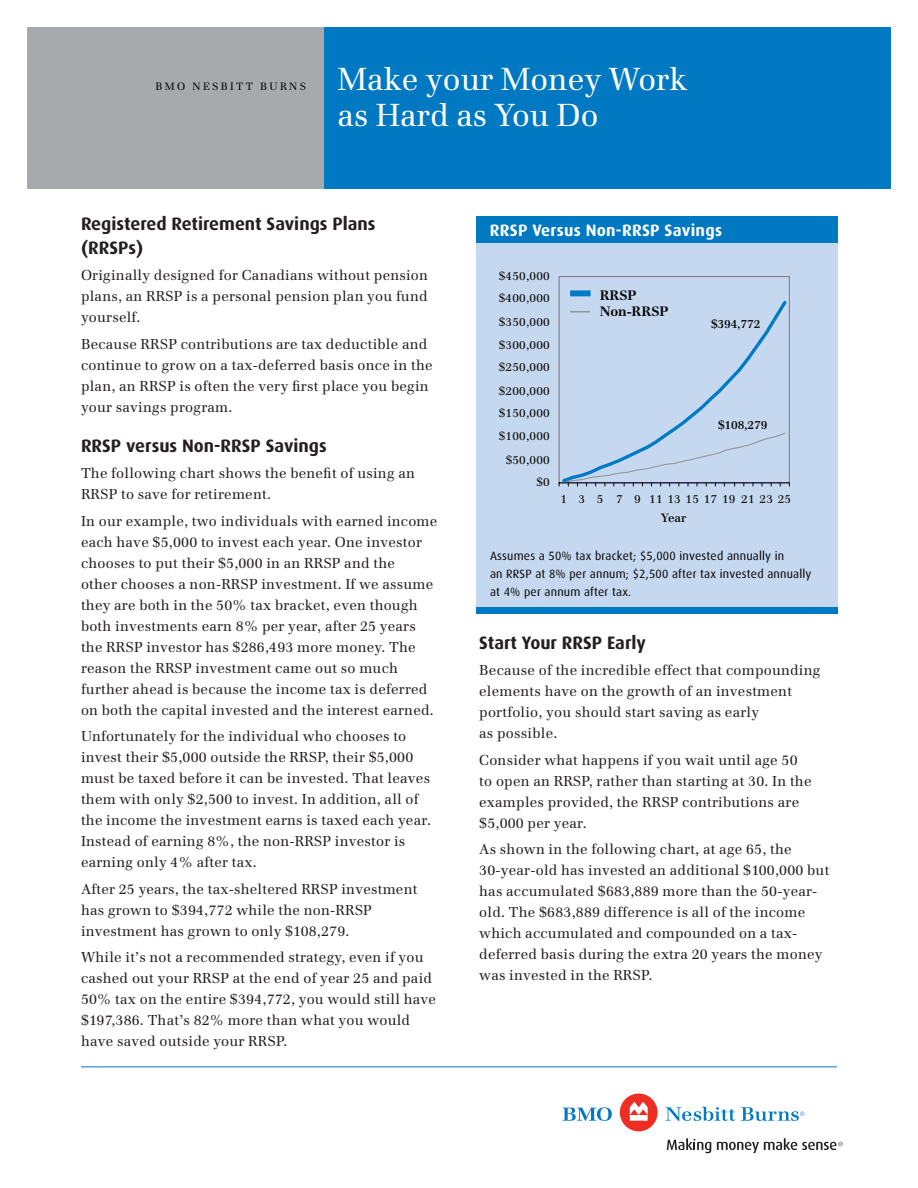
<style>
.page{position:relative;width:918px;height:1188px;background:#fff}
.page>*{position:absolute;margin:0;border:0;box-sizing:border-box;transform-origin:0 0}
.t1{font:31.5px/36px "Emona";color:#fff}
.t2{font:700 18px/24px "Dax";color:#231f20}
.t3{font:700 16.5px "Dax";letter-spacing:.015em;color:#fff}
.t4{font:14.25px/21px "Emona";letter-spacing:.015em;color:#231f20}
.t5{font:700 13.5px "Emona";letter-spacing:-.01em;color:#040503}
.t6{font:12px/18px "Dax";letter-spacing:.015em;color:#000}
.t7{font:600 12px "Emona";letter-spacing:-.01em;color:#040503}
.t8{font:11.85px/22.8px "Emona";letter-spacing:.02em;color:#040503}
.t9{font:10.5px "Emona";letter-spacing:.225em;color:#000}
</style>
<div class="page">
<div style="left:476px;top:607px;width:362px;height:7px;background:#0079c2"></div>
<div style="left:476px;top:540px;width:362px;height:67px;background:#c6d8ef"></div>
<div style="left:476px;top:243px;width:362px;height:297px;background:#c6d8ef"></div>
<hr style="left:81px;top:1066px;width:756px;height:1px;background:#0079c2">
<div style="left:324px;top:27px;width:567px;height:162px;background:#0079c2"></div>
<div style="left:27px;top:27px;width:297px;height:162px;background:#a8a9ad"></div>
<div style="left:476px;top:216px;width:313px;height:27px;background:#0079c2"></div>
<div style="left:789px;top:216px;width:49px;height:27px;background:#0079c2"></div>
<div style="left:570px;top:290px;width:21px;height:6px;background:#007ac2"></div>
<svg style="left:559px;top:298px;width:231px;height:188px"></svg>
<hr style="left:570px;top:311px;width:20px;height:2px;background:#939598">
<svg style="left:667px;top:1138px;width:44px;height:15px"></svg>
<svg style="left:717px;top:1138px;width:126px;height:15px"></svg>
<svg style="left:563px;top:1107px;width:49px;height:14px"></svg>
<div style="left:620px;top:1094px;width:38px;height:37px;background:#ee2e22;border-radius:50%"></div>
<svg style="left:630px;top:1102px;width:18px;height:19px"></svg>
<svg style="left:666px;top:1107px;width:69px;height:14px"></svg>
<svg style="left:741px;top:1107px;width:63px;height:14px"></svg>
<p class="t9" style="left:156px;top:80px;width:152px">BMO NESBITT BURNS</p>
<p class="t1" style="left:338px;top:61px;width:351px">Make your Money Work as Hard as You Do</p>
<h1 class="t2" style="left:81px;top:212px;width:296px">Registered Retirement Savings Plans (RRSPs)</h1>
<p class="t4" style="left:81px;top:265px;width:349px;text-align:justify">Originally designed for Canadians without pension plans, an RRSP is a personal pension plan you fund yourself.</p>
<p class="t4" style="left:81px;top:333px;width:353px">Because RRSP contributions are tax deductible and continue to grow on a tax-deferred basis once in the plan, an RRSP is often the very frst place you begin your savings program.</p>
<h1 class="t2" style="left:81px;top:434px;width:247px">RRSP versus Non-RRSP Savings</h1>
<p class="t4" style="left:81px;top:463px;width:335px">The following chart shows the beneft of using an<br>RRSP to save for retirement.</p>
<p class="t4" style="left:81px;top:510px;width:358px">In our example, two individuals with earned income each have $5,000 to invest each year. One investor chooses to put their $5,000 in an RRSP and the<br>other chooses a non-RRSP investment. If we assume they are both in the 50% tax bracket, even though both investments earn 8% per year, after 25 years the RRSP investor has $286,493 more money. The reason the RRSP investment came out so much further ahead is because the income tax is deferred on both the capital invested and the interest earned.</p>
<p class="t4" style="left:81px;top:726px;width:352px">Unfortunately for the individual who chooses to invest their $5,000 outside the RRSP, their $5,000 must be taxed before it can be invested. That leaves them with only $2,500 to invest. In addition, all of the income the investment earns is taxed each year.<br>Instead of earning 8%, the non-RRSP investor is earning only 4% after tax.</p>
<p class="t4" style="left:81px;top:878px;width:338px">After 25 years, the tax-sheltered RRSP investment has grown to $394,772 while the non-RRSP investment has grown to only $108,279.</p>
<p class="t4" style="left:81px;top:946px;width:357px">While it’s not a recommended strategy, even if you cashed out your RRSP at the end of year 25 and paid 50% tax on the entire $394,772, you would still have $197,386. That’s 82% more than what you would have saved outside your RRSP.</p>
<p class="t3" style="left:490px;top:221px;width:234px">RRSP Versus Non-RRSP Savings</p>
<p class="t8" style="left:499px;top:265px;width:52px">$450,000 $400,000</p>
<p class="t5" style="left:600px;top:287px;width:38px">RRSP</p>
<p class="t8" style="left:499px;top:310px;width:53px;text-align:right">$350,000 $300,000 $250,000 $200,000 $150,000 $100,000 $50,000 $0</p>
<p class="t5" style="left:600px;top:303px;width:70px">Non-RRSP</p>
<p class="t7" style="left:711px;top:316px;width:51px">$394,772</p>
<p class="t7" style="left:718px;top:417px;width:51px">$108,279</p>
<p class="t8" style="left:560px;top:488px;width:232px">1 3 5 7 9 1113151719212325</p>
<p class="t7" style="left:661px;top:510px;width:27px">Year</p>
<p class="t6" style="left:490px;top:547px;width:323px">Assumes a 50% tax bracket; $5,000 invested annually in<br>an RRSP at 8% per annum; $2,500 after tax invested annually at 4% per annum after tax.</p>
<h1 class="t2" style="left:479px;top:631px;width:168px">Start Your RRSP Early</h1>
<p class="t4" style="left:479px;top:660px;width:343px">Because of the incredible effect that compounding elements have on the growth of an investment portfolio, you should start saving as early<br>as possible.</p>
<p class="t4" style="left:479px;top:749px;width:334px">Consider what happens if you wait until age 50 to open an RRSP, rather than starting at 30. In the examples provided, the RRSP contributions are $5,000 per year.</p>
<p class="t4" style="left:479px;top:839px;width:352px">As shown in the following chart, at age 65, the 30-year-old has invested an additional $100,000 but has accumulated $683,889 more than the 50-year&shy;old. The $683,889 difference is all of the income which accumulated and compounded on a tax&shy;deferred basis during the extra 20 years the money was invested in the RRSP.</p>
</div>
